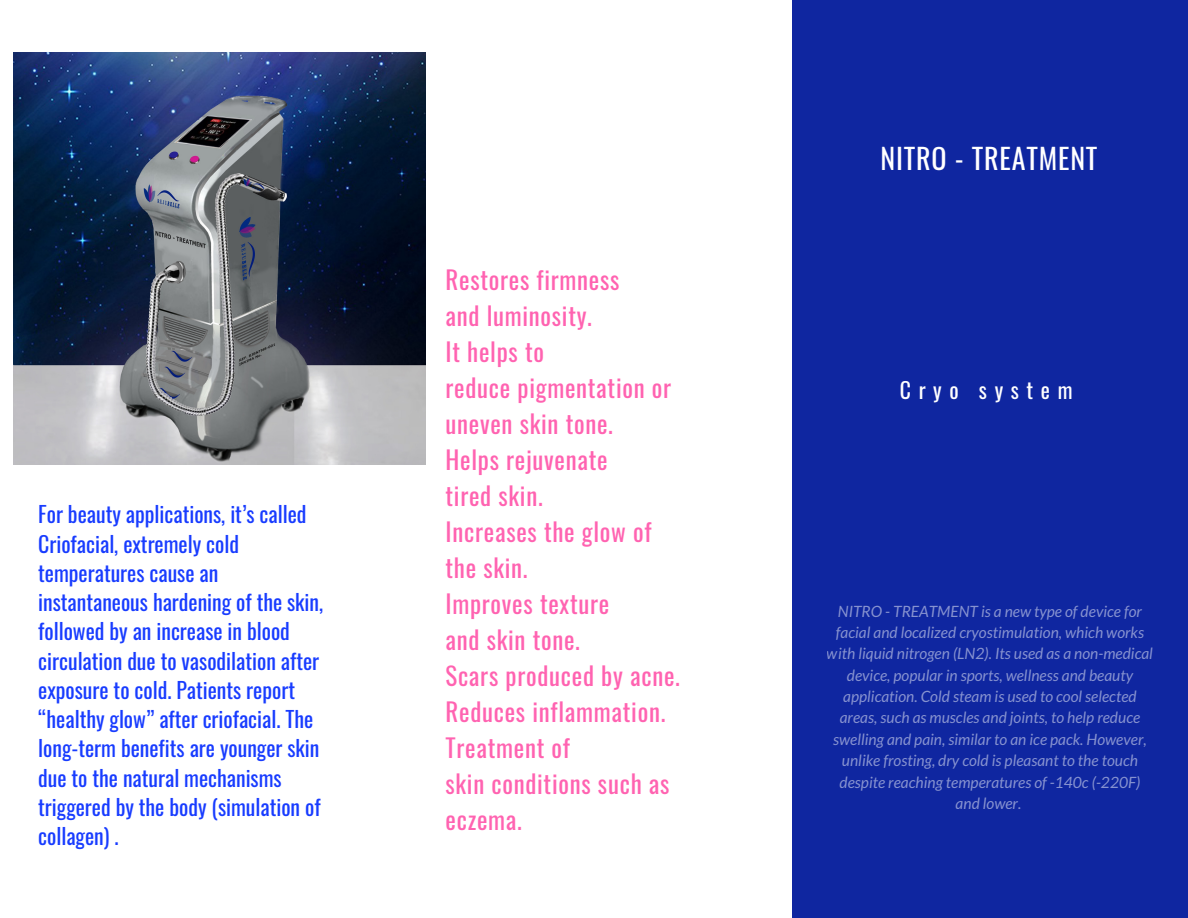
<style>
.page{position:relative;width:1188px;height:918px;background:#fff}
.page>*{position:absolute;margin:0;border:0;box-sizing:border-box;transform-origin:0 0}
.t1{font:28.05px "Oswald";letter-spacing:.03em;color:#fff}
.t2{font:24.9px/36px "Oswald";letter-spacing:.03em;color:#ff63b1}
.t3{font:21.75px/29.2px "Oswald";color:#183cff}
.t4{font:21.75px "Oswald";letter-spacing:.35em;color:#fff}
.t5{font:italic 15.6px/21.3px "Lato";color:#fff;text-align:center}
</style>
<div class="page">
<div style="left:792px;top:0;width:396px;height:918px;background:#0f26a0"></div>
<img style="left:14px;top:53px;width:411px;height:412px">
<p class="t3" style="left:38px;top:499px;width:287px">For beauty applications, it’s called<br>Criofacial, extremely cold temperatures cause an instantaneous hardening of the skin, followed by an increase in blood circulation due to vasodilation after exposure to cold. Patients report “healthy glow” after criofacial. The long-term benefits are younger skin due to the natural mechanisms triggered by the body (simulation of collagen) .</p>
<p class="t2" style="left:446px;top:260px;width:236px">Restores firmness<br>and luminosity.<br>It helps to<br>reduce pigmentation or uneven skin tone.<br>Helps rejuvenate<br>tired skin.<br>Increases the glow of the skin.<br>Improves texture<br>and skin tone.<br>Scars produced by acne.<br>Reduces inflammation.<br>Treatment of<br>skin conditions such as eczema.</p>
<h1 class="t1" style="left:880px;top:137px;width:219px">NITRO - TREATMENT</h1>
<h3 class="t4" style="left:900px;top:373px;width:174px">Cryo system</h3>
<p class="t5" style="left:827px;top:600px;width:328px">NITRO - TREATMENT is a new type of device for facial and localized cryostimulation, which works with liquid nitrogen (LN2). Its used as a non-medical device, popular in sports, wellness and beauty application. Cold steam is used to cool selected areas, such as muscles and joints, to help reduce swelling and pain, similar to an ice pack. However, unlike frosting, dry cold is pleasant to the touch despite reaching temperatures of -140c (-220F) and lower.</p>
</div>
